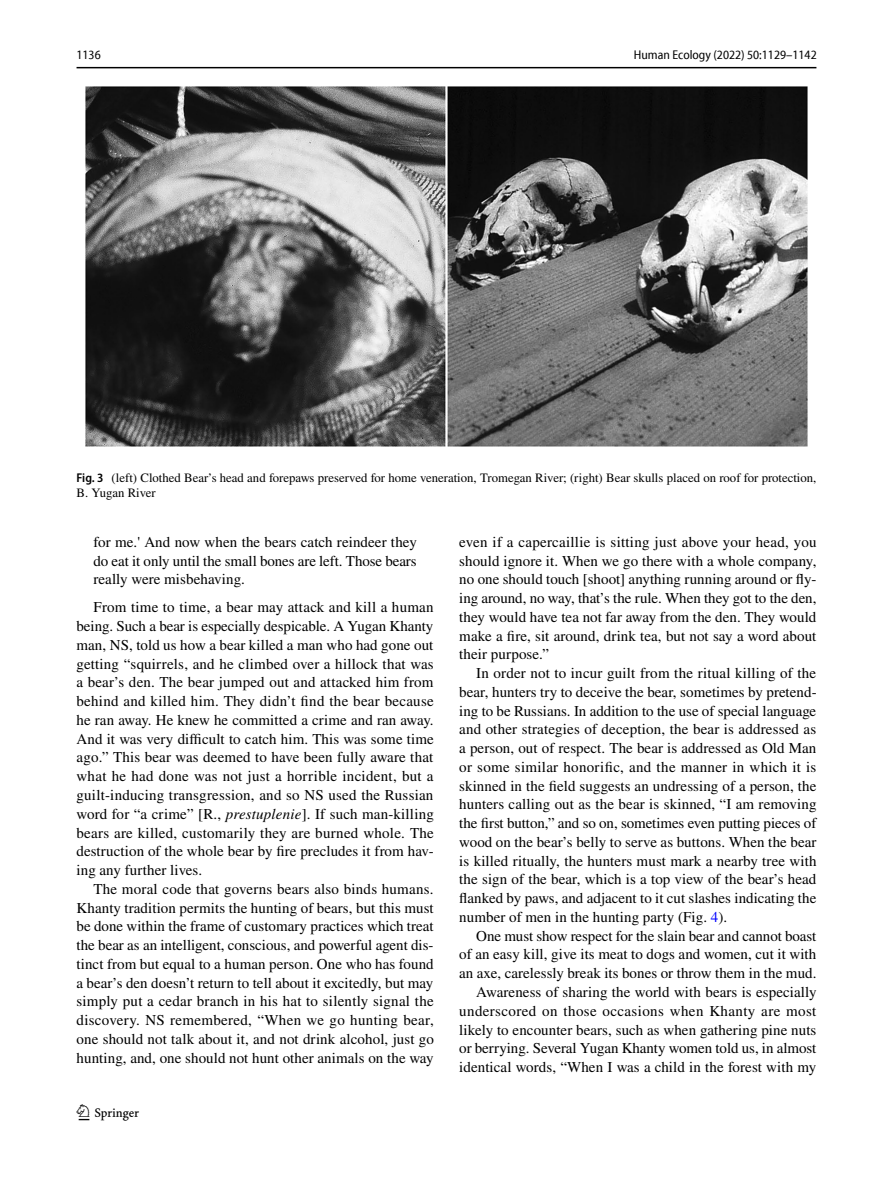
<style>
.page{position:relative;width:893px;height:1187px;background:#fff}
.page>*{position:absolute;margin:0;border:0;box-sizing:border-box;transform-origin:0 0}
.t1{font:22.5px "Springnew Regular 2";color:#000}
.t2{font:15px/18.8px "STIX";letter-spacing:.005em;color:#000;text-align:justify}
.t3{font:12.75px/15px "STIX";color:#000}
.t4{font:semi-condensed 12.75px "Myriad Pro Unic";color:#000}
.s1{font-family:"Myriad Pro";font-weight:600;font-stretch:semi-condensed}
.s2{font-style:italic}
.s3{color:#00f}
</style>
<div class="page">
<hr style="left:77px;top:67px;width:739px;height:1px;background:#000">
<img style="left:85px;top:87px;width:723px;height:359px">
<p class="t4" style="left:77px;top:50px;width:26px">1136</p>
<p class="t4" style="left:634px;top:50px;width:184px">Human Ecology (2022) 50:1129–1142</p>
<p class="t3" style="left:77px;top:470px;width:741px"><span class="s1">Fig. 3</span> (left) Clothed Bear’s head and forepaws preserved for home veneration, Tromegan River; (right) Bear skulls placed on roof for protection,<br>B. Yugan River</p>
<p class="t2" style="left:94px;top:533px;width:325px">for me.' And now when the bears catch reindeer they do eat it only until the small bones are left. Those bears really were misbehaving.</p>
<p class="t2" style="left:77px;top:599px;width:359px;text-indent:17px">From time to time, a bear may attack and kill a human being. Such a bear is especially despicable. A Yugan Khanty man, NS, told us how a bear killed a man who had gone out getting “squirrels, and he climbed over a hillock that was a bear’s den. The bear jumped out and attacked him from behind and killed him. They didn’t find the bear because he ran away. He knew he committed a crime and ran away.<br>And it was very difficult to catch him. This was some time ago.” This bear was deemed to have been fully aware that what he had done was not just a horrible incident, but a guilt-inducing transgression, and so NS used the Russian word for “a crime” [R., <span class="s2">prestuplenie</span>]. If such man-killing bears are killed, customarily they are burned whole. The destruction of the whole bear by fire precludes it from hav&shy;ing any further lives.</p>
<p class="t2" style="left:77px;top:880px;width:359px;text-indent:17px">The moral code that governs bears also binds humans.<br>Khanty tradition permits the hunting of bears, but this must be done within the frame of customary practices which treat the bear as an intelligent, conscious, and powerful agent dis&shy;tinct from but equal to a human person. One who has found a bear’s den doesn’t return to tell about it excitedly, but may simply put a cedar branch in his hat to silently signal the discovery. NS remembered, “When we go hunting bear, one should not talk about it, and not drink alcohol, just go hunting, and, one should not hunt other animals on the way</p>
<h1 class="t1" style="left:79px;top:1104px;width:62px">1 3</h1>
<p class="t2" style="left:459px;top:533px;width:359px">even if a capercaillie is sitting just above your head, you should ignore it. When we go there with a whole company, no one should touch [shoot] anything running around or fly&shy;ing around, no way, that’s the rule. When they got to the den, they would have tea not far away from the den. They would make a fire, sit around, drink tea, but not say a word about their purpose.”</p>
<p class="t2" style="left:459px;top:664px;width:359px;text-indent:17px">In order not to incur guilt from the ritual killing of the bear, hunters try to deceive the bear, sometimes by pretend&shy;ing to be Russians. In addition to the use of special language and other strategies of deception, the bear is addressed as a person, out of respect. The bear is addressed as Old Man or some similar honorific, and the manner in which it is skinned in the field suggests an undressing of a person, the hunters calling out as the bear is skinned, “I am removing the first button,” and so on, sometimes even putting pieces of wood on the bear’s belly to serve as buttons. When the bear is killed ritually, the hunters must mark a nearby tree with the sign of the bear, which is a top view of the bear’s head flanked by paws, and adjacent to it cut slashes indicating the number of men in the hunting party (Fig. <span class="s3">4</span>).</p>
<p class="t2" style="left:459px;top:927px;width:359px;text-align:right">One must show respect for the slain bear and cannot boast<br>of an easy kill, give its meat to dogs and women, cut it with an axe, carelessly break its bones or throw them in the mud.<br>Awareness of sharing the world with bears is especially underscored on those occasions when Khanty are most likely to encounter bears, such as when gathering pine nuts or berrying. Several Yugan Khanty women told us, in almost identical words, “When I was a child in the forest with my</p>
</div>
